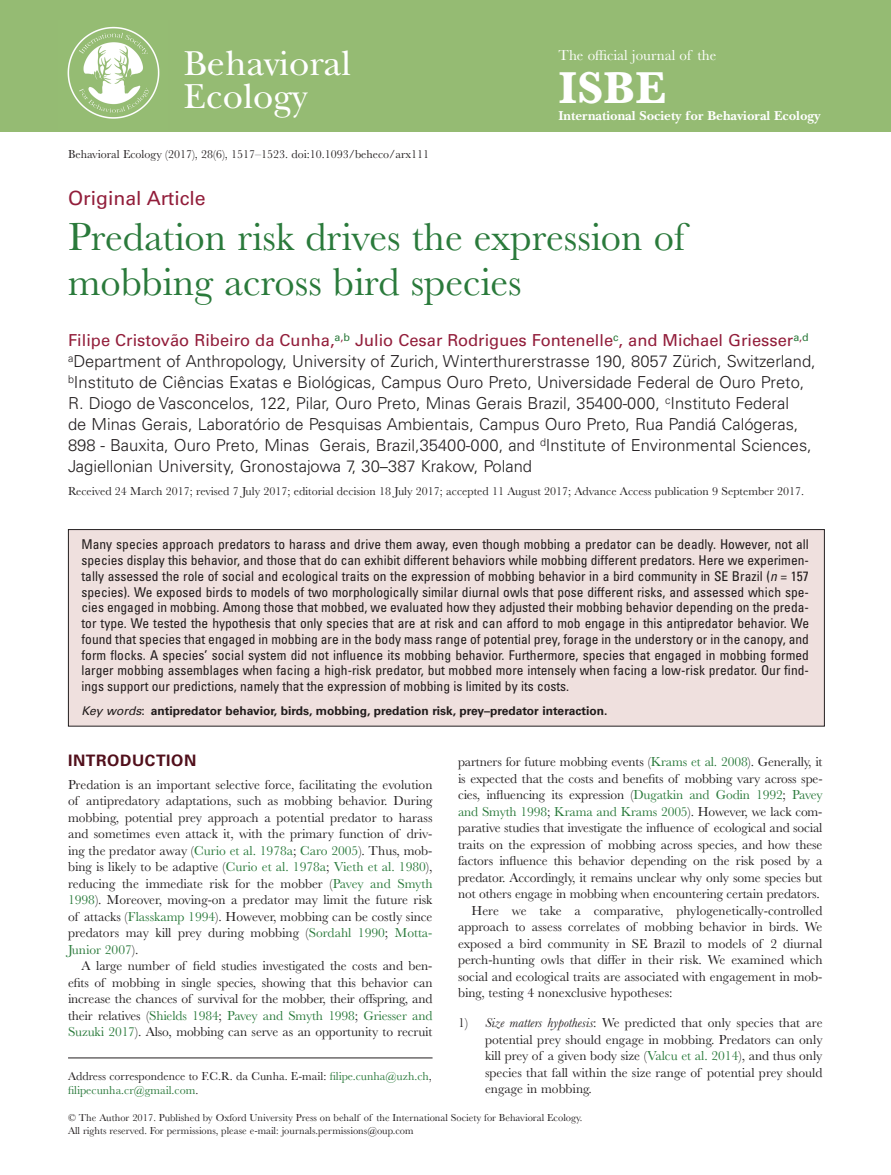
<style>
.page{position:relative;width:891px;height:1175px;background:#fff}
.page>*{position:absolute;margin:0;border:0;box-sizing:border-box;transform-origin:0 0}
.t1{font:700 46.35px "Baskerville MT Std";color:#fff}
.t2{font:40.5px/45px "Baskerville MT Std";color:#2a7a3b}
.t3{font:36.15px/33px "New Baskerville Std";color:#fff}
.t4{font:19.5px "Univers LT Std";color:#921d3a}
.t5{font:300 16.5px/21px "Univers LT Std";color:#231f20}
.t6{font:700 15.75px "Univers LT Std";letter-spacing:.04em;color:#510f1b}
.t7{font:15px "Baskerville MT Std";color:#fff}
.t8{font:13.5px/16.5px "Baskerville MT Std";letter-spacing:-.01em;color:#231f20;text-align:justify}
.t9{font:condensed 13.5px/15.8px "Univers LT Std";color:#231f20;text-align:justify}
.t10{font:13.5px "Baskerville MT Std";letter-spacing:-.01em;color:#2a7a3b}
.t11{font:700 13.5px "New Baskerville Std";color:#fff}
.t12{font:12px/13.5px "Baskerville MT Std";color:#231f20}
.t13{font:700 12px "Univers LT Std";color:#231f20}
.t14{font:10.5px/13.5px "Baskerville MT Std";color:#231f20}
.s1{font-weight:400;color:#921d3a}
.s2{font-style:italic}
.s3{font-weight:400;font-style:italic}
.s4{font-weight:400}
.s5{color:#2a7a3b}
.s6{color:#231f20}
</style>
<div class="page">
<div style="left:0;top:0;width:891px;height:131px;background:#95bb73"></div>
<img style="left:67px;top:26px;width:93px;height:93px">
<div style="left:68px;top:529px;width:756px;height:197px;background:#efe0de"></div>
<div style="left:68px;top:529px;width:757px;height:197px;border:1px solid #231f20"></div>
<hr style="left:68px;top:1057px;width:365px;height:1px;background:#231f20">
<h3 class="t3" style="left:184px;top:47px;width:169px">Behavioral<br>Ecology</h3>
<p class="t12" style="left:68px;top:148px;width:363px">Behavioral Ecology (2017), 28(6), 1517–1523. doi:10.1093/beheco/arx111</p>
<p class="t7" style="left:558px;top:46px;width:160px">The official journal of the</p>
<h1 class="t1" style="left:558px;top:61px;width:109px">ISBE</h1>
<p class="t11" style="left:558px;top:108px;width:263px">International Society for Behavioral Ecology</p>
<h3 class="t4" style="left:68px;top:187px;width:139px">Original Article</h3>
<h2 class="t2" style="left:68px;top:215px;width:619px">Predation risk drives the expression of mobbing across bird species</h2>
<p class="t5" style="left:68px;top:330px;width:749px"><span class="s1">Filipe Cristovão Ribeiro da Cunha,</span><sup>a</sup><sup>,</sup><sup>b</sup> <span class="s1">Julio Cesar Rodrigues Fontenelle</span><sup>c</sup><span class="s1">, and Michael Griesser</span><sup>a</sup><sup>,</sup><sup>d </sup><sup>a</sup>Department of Anthropology, University of Zurich, Winterthurerstrasse 190, 8057 Zürich, Switzerland, <sup>b</sup>Instituto de Ciências Exatas e Biológicas, Campus Ouro Preto, Universidade Federal de Ouro Preto, R. Diogo de Vasconcelos, 122, Pilar, Ouro Preto, Minas Gerais Brazil, 35400-000, <sup>c</sup>Instituto Federal<br>de Minas Gerais, Laboratório de Pesquisas Ambientais, Campus Ouro Preto, Rua Pandiá Calógeras, 898 - Bauxita, Ouro Preto, Minas Gerais, Brazil,35400-000, and <sup>d</sup>Institute of Environmental Sciences, Jagiellonian University, Gronostajowa 7, 30–387 Krakow, Poland</p>
<p class="t12" style="left:68px;top:485px;width:738px">Received 24 March 2017; revised 7 July 2017; editorial decision 18 July 2017; accepted 11 August 2017; Advance Access publication 9 September 2017.</p>
<p class="t9" style="left:82px;top:536px;width:729px">Many species approach predators to harass and drive them away, even though mobbing a predator can be deadly. However, not all species display this behavior, and those that do can exhibit different behaviors while mobbing different predators. Here we experimen&shy;tally assessed the role of social and ecological traits on the expression of mobbing behavior in a bird community in SE Brazil (<span class="s2">n</span> = 157 species). We exposed birds to models of two morphologically similar diurnal owls that pose different risks, and assessed which spe&shy;cies engaged in mobbing. Among those that mobbed, we evaluated how they adjusted their mobbing behavior depending on the preda&shy;tor type. We tested the hypothesis that only species that are at risk and can afford to mob engage in this antipredator behavior. We found that species that engaged in mobbing are in the body mass range of potential prey, forage in the understory or in the canopy, and form flocks. A species’ social system did not influence its mobbing behavior. Furthermore, species that engaged in mobbing formed larger mobbing assemblages when facing a high-risk predator, but mobbed more intensely when facing a low-risk predator. Our find&shy;ings support our predictions, namely that the expression of mobbing is limited by its costs.</p>
<p class="t13" style="left:82px;top:704px;width:527px"><span class="s3">Key words</span><span class="s4">:</span> antipredator behavior, birds, mobbing, predation risk, prey–predator interaction.</p>
<p class="t6" style="left:68px;top:751px;width:130px">INTRODUCTION</p>
<p class="t8" style="left:68px;top:776px;width:366px">Predation is an important selective force, facilitating the evolution of antipredatory adaptations, such as mobbing behavior. During mobbing, potential prey approach a potential predator to harass and sometimes even attack it, with the primary function of driv&shy;ing the predator away (<span class="s5">Curio et al. 1978a</span>; <span class="s5">Caro 2005</span>). Thus, mob&shy;bing is likely to be adaptive (<span class="s5">Curio et al. 1978a</span>; <span class="s5">Vieth et al. 1980</span>), reducing the immediate risk for the mobber (<span class="s5">Pavey and Smyth 1998</span>). Moreover, moving-on a predator may limit the future risk of attacks (<span class="s5">Flasskamp 1994</span>). However, mobbing can be costly since predators may kill prey during mobbing (<span class="s5">Sordahl 1990</span>; <span class="s5">Motta-Junior 2007</span>).</p>
<p class="t8" style="left:68px;top:957px;width:366px;text-indent:14px">A large number of field studies investigated the costs and ben&shy;efits of mobbing in single species, showing that this behavior can increase the chances of survival for the mobber, their offspring, and their relatives (<span class="s5">Shields 1984</span>; <span class="s5">Pavey and Smyth 1998</span>; <span class="s5">Griesser and Suzuki 2017</span>). Also, mobbing can serve as an opportunity to recruit</p>
<p class="t8" style="left:458px;top:753px;width:366px">partners for future mobbing events (<span class="s5">Krams et al. 2008</span>). Generally, it</p>
<p class="t8" style="left:458px;top:770px;width:366px">is expected that the costs and benefits of mobbing vary across spe-</p>
<p class="t8" style="left:458px;top:786px;width:366px">cies, influencing its expression (<span class="s5">Dugatkin and Godin 1992</span>; <span class="s5">Pavey</span></p>
<p class="t10" style="left:458px;top:803px;width:366px">and Smyth 1998<span class="s6">;</span> Krama and Krams 2005<span class="s6">). However, we lack com-</span></p>
<p class="t8" style="left:458px;top:819px;width:366px">parative studies that investigate the influence of ecological and social</p>
<p class="t8" style="left:458px;top:836px;width:366px">traits on the expression of mobbing across species, and how these</p>
<p class="t8" style="left:458px;top:852px;width:366px">factors influence this behavior depending on the risk posed by a</p>
<p class="t8" style="left:458px;top:869px;width:366px">predator. Accordingly, it remains unclear why only some species but</p>
<p class="t8" style="left:458px;top:885px;width:363px">not others engage in mobbing when encountering certain predators.</p>
<p class="t8" style="left:472px;top:902px;width:352px">Here we take a comparative, phylogenetically-controlled</p>
<p class="t8" style="left:458px;top:918px;width:366px">approach to assess correlates of mobbing behavior in birds. We</p>
<p class="t8" style="left:458px;top:935px;width:366px">exposed a bird community in SE Brazil to models of 2 diurnal</p>
<p class="t8" style="left:458px;top:951px;width:366px">perch-hunting owls that differ in their risk. We examined which</p>
<p class="t8" style="left:458px;top:968px;width:366px">social and ecological traits are associated with engagement in mob-</p>
<p class="t8" style="left:458px;top:984px;width:216px">bing, testing 4 nonexclusive hypotheses:</p>
<p class="t8" style="left:485px;top:1014px;width:339px;text-indent:-27px">1) <span class="s2">Size matters hypothesis</span>: We predicted that only species that are potential prey should engage in mobbing. Predators can only kill prey of a given body size (<span class="s5">Valcu et al. 2014</span>), and thus only species that fall within the size range of potential prey should engage in mobbing.</p>
<p class="t12" style="left:68px;top:1069px;width:365px">Address correspondence to F.C.R. da Cunha. E-mail: <span class="s5">filipe.cunha@uzh.ch</span>, <span class="s5">filipecunha.cr@gmail.com</span>.</p>
<p class="t14" style="left:68px;top:1110px;width:516px">© The Author 2017. Published by Oxford University Press on behalf of the International Society for Behavioral Ecology.<br>All rights reserved. For permissions, please e-mail: journals.permissions@oup.com</p>
</div>
